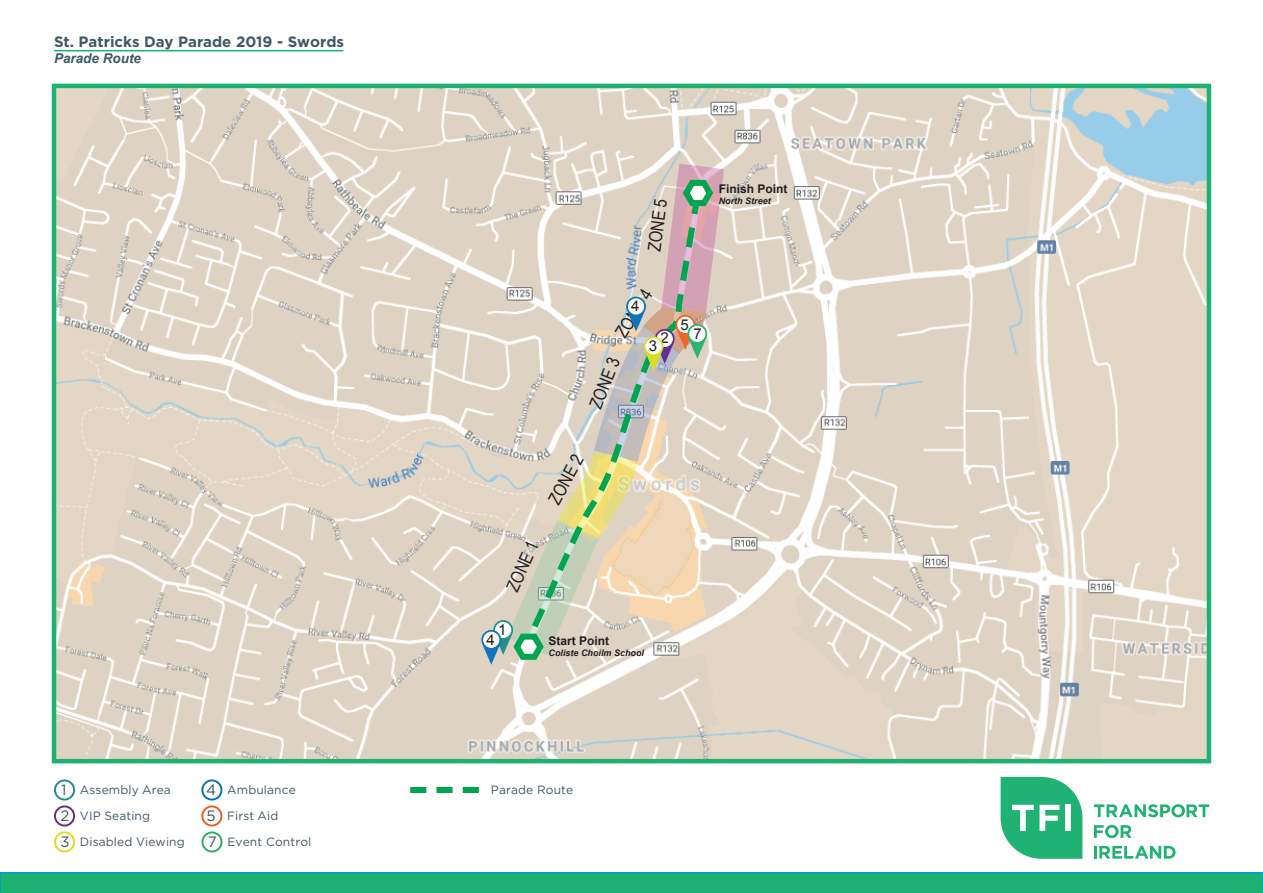
<style>
.page{position:relative;width:1263px;height:893px;background:#fff}
.page>*{position:absolute;margin:0;border:0;box-sizing:border-box;transform-origin:0 0}
.t1{font:18px "Arial Narrow";color:#231f20}
.t2{font:700 15px "Gotham";color:#3e5965}
.t3{font:15px "Arial";color:#231f20}
.t4{font:15px/26px "Gotham";color:#3f5864}
.t5{font:italic 700 13.5px "Arial";color:#3e5965}
.t6{font:12px/26px "Gotham";letter-spacing:.01em;color:#3f5864}
.t7{font:700 12px "Arial";color:#231f20}
.t8{font:italic 700 9px "Arial";color:#231f20}
.s1{font-size:15px}
</style>
<div class="page">
<img style="left:57px;top:89px;width:1149px;height:669px">
<div style="left:52px;top:84px;width:1159px;height:679px;border:4px solid #1eb272"></div>
<div style="left:54px;top:779px;width:21px;height:21px;border:2px solid #218d88;border-radius:50%"></div>
<div style="left:54px;top:805px;width:21px;height:21px;border:2px solid #662b84;border-radius:50%"></div>
<div style="left:54px;top:831px;width:21px;height:21px;border:2px solid #dddd1e;border-radius:50%"></div>
<div style="left:201px;top:779px;width:21px;height:21px;border:2px solid #0a71b9;border-radius:50%"></div>
<div style="left:201px;top:805px;width:21px;height:21px;border:2px solid #ec5d23;border-radius:50%"></div>
<svg style="left:410px;top:787px;width:69px;height:6px"></svg>
<svg style="left:0;top:872px;width:1263px;height:21px;background:#1bb079"></svg>
<div style="left:201px;top:831px;width:22px;height:21px;border:2px solid #2fac65;border-radius:50%"></div>
<svg style="left:481px;top:162px;width:244px;height:503px;background:#d9d1c0"></svg>
<div style="left:689px;top:326px;width:16px;height:16px;background:#fff;border-radius:50%"></div>
<svg style="left:1000px;top:777px;width:82px;height:82px"></svg>
<div style="left:1065px;top:805px;width:6px;height:26px;background:#fff"></div>
<svg style="left:1094px;top:804px;width:115px;height:13px"></svg>
<svg style="left:1094px;top:825px;width:37px;height:13px"></svg>
<svg style="left:1094px;top:846px;width:81px;height:13px"></svg>
<hr style="left:54px;top:50px;width:289px;height:1px;background:#1fb273">
<p class="t2" style="left:54px;top:32px;width:292px">St. Patricks Day Parade 2019 - Swords</p>
<p class="t5" style="left:54px;top:50px;width:89px">Parade Route</p>
<p class="t4" style="left:60px;top:777px;width:11px">1<br>2<br>3</p>
<p class="t6" style="left:80px;top:777px;width:106px">Assembly Area<br>VIP Seating<br>Disabled Viewing</p>
<p class="t4" style="left:206px;top:777px;width:12px">4<br>5</p>
<p class="t6" style="left:227px;top:777px;width:70px">Ambulance<br>First Aid</p>
<p class="t6" style="left:208px;top:829px;width:105px"><span class="s1">7</span> Event Control</p>
<h1 class="t1" style="left:641px;top:250px;width:55px;rotate:-83deg">ZONE 5</h1>
<h1 class="t1" style="left:608px;top:329px;width:55px;rotate:-58deg">ZONE 4</h1>
<p class="t3" style="left:631px;top:296px;width:10px">4</p>
<p class="t3" style="left:661px;top:328px;width:10px">2</p>
<p class="t3" style="left:649px;top:336px;width:10px">3</p>
<h1 class="t1" style="left:583px;top:403px;width:55px;rotate:-69deg">ZONE 3</h1>
<p class="t3" style="left:681px;top:315px;width:10px">5</p>
<p class="t3" style="left:693px;top:323px;width:10px">7</p>
<h1 class="t1" style="left:542px;top:496px;width:55px;rotate:-62deg">ZONE 2</h1>
<h1 class="t1" style="left:500px;top:585px;width:55px;rotate:-66deg">ZONE 1</h1>
<p class="t3" style="left:498px;top:619px;width:10px">1</p>
<p class="t3" style="left:486px;top:629px;width:10px">4</p>
<p class="t7" style="left:549px;top:633px;width:62px">Start Point</p>
<p class="t8" style="left:549px;top:647px;width:97px">Coliste Choilm School</p>
<p class="t7" style="left:719px;top:181px;width:70px">Finish Point</p>
<p class="t8" style="left:719px;top:195px;width:54px">North Street</p>
<p class="t6" style="left:491px;top:777px;width:84px">Parade Route</p>
</div>
